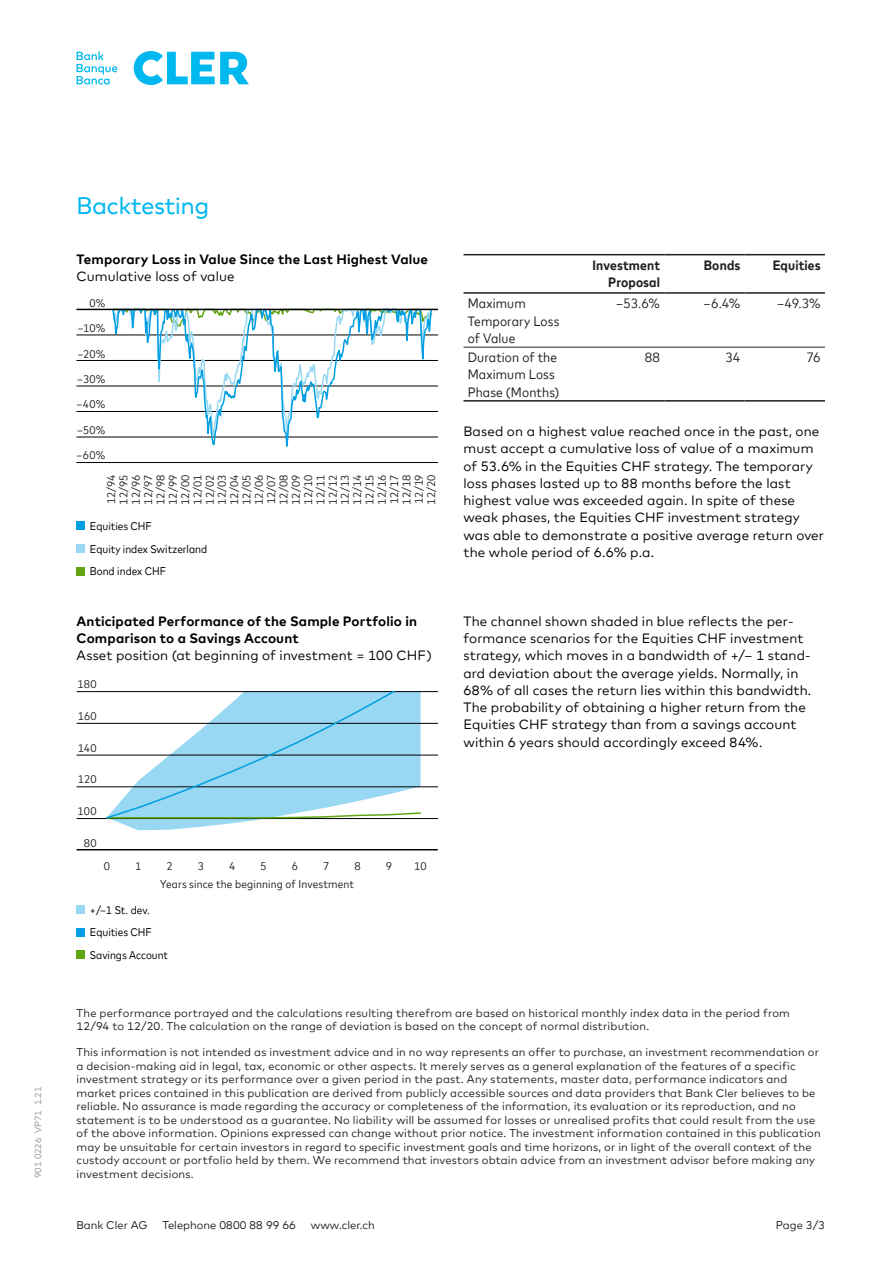
<style>
.page{position:relative;width:893px;height:1263px;background:#fff}
.page>*{position:absolute;margin:0;border:0;box-sizing:border-box;transform-origin:0 0}
.t1{font:24px "Cler Mark Headline";color:#00b8f0}
.t2{font:13.5px/17.2px "Cler Mark Text";letter-spacing:.01em;color:#000}
.t3{font:700 13.5px/17.2px "Cler Mark Text";letter-spacing:.01em;color:#000}
.t4{font:13.5px/17.2px "Cler Mark Narrow";letter-spacing:.01em;color:#231f20}
.t5{font:700 13.5px/17.2px "Cler Mark Narrow";letter-spacing:.01em;color:#231f20;text-align:right}
.t6{font:11.25px/13.5px "Cler Mark Text";letter-spacing:.015em;color:#231f20}
.t7{font:11.25px/12.3px "Cler Mark Narrow";letter-spacing:.005em;color:#231f20;text-align:justify}
.t8{font:11.25px "Cler Mark Narrow";color:#000}
.t9{font:9px "Cler Mark Text";color:#939598}
</style>
<div class="page">
<svg style="left:77px;top:52px;width:40px;height:32px"></svg>
<svg style="left:134px;top:51px;width:115px;height:34px"></svg>
<div style="left:76px;top:521px;width:9px;height:9px;background:#009ee2"></div>
<div style="left:76px;top:905px;width:9px;height:8px;background:#99d8f3"></div>
<div style="left:76px;top:544px;width:9px;height:9px;background:#99d8f3"></div>
<div style="left:76px;top:928px;width:9px;height:8px;background:#009ee2"></div>
<div style="left:76px;top:567px;width:9px;height:8px;background:#61a612"></div>
<div style="left:76px;top:950px;width:9px;height:9px;background:#61a612"></div>
<hr style="left:463px;top:254px;width:121px;height:1px;background:#231f20">
<hr style="left:584px;top:254px;width:80px;height:1px;background:#231f20">
<hr style="left:664px;top:254px;width:81px;height:1px;background:#231f20">
<hr style="left:745px;top:254px;width:80px;height:1px;background:#231f20">
<hr style="left:463px;top:400px;width:121px;height:2px;background:#231f20">
<hr style="left:584px;top:400px;width:80px;height:2px;background:#231f20">
<hr style="left:664px;top:400px;width:81px;height:2px;background:#231f20">
<hr style="left:745px;top:400px;width:80px;height:2px;background:#231f20">
<hr style="left:463px;top:347px;width:121px;height:1px;background:#231f20">
<hr style="left:584px;top:347px;width:80px;height:1px;background:#231f20">
<hr style="left:664px;top:347px;width:81px;height:1px;background:#231f20">
<hr style="left:745px;top:347px;width:80px;height:1px;background:#231f20">
<hr style="left:463px;top:292px;width:121px;height:2px;background:#231f20">
<hr style="left:584px;top:292px;width:80px;height:2px;background:#231f20">
<hr style="left:664px;top:292px;width:81px;height:2px;background:#231f20">
<hr style="left:745px;top:292px;width:80px;height:2px;background:#231f20">
<hr style="left:76px;top:462px;width:362px;height:1px;background:#000">
<hr style="left:76px;top:335px;width:362px;height:1px;background:#000">
<hr style="left:76px;top:360px;width:362px;height:1px;background:#000">
<hr style="left:76px;top:386px;width:362px;height:1px;background:#000">
<hr style="left:76px;top:411px;width:362px;height:1px;background:#000">
<hr style="left:76px;top:437px;width:362px;height:1px;background:#000">
<svg style="left:111px;top:308px;width:322px;height:139px"></svg>
<hr style="left:76px;top:309px;width:362px;height:1px;background:#000">
<hr style="left:77px;top:849px;width:361px;height:1px;background:#000">
<hr style="left:77px;top:786px;width:361px;height:1px;background:#000">
<hr style="left:77px;top:818px;width:361px;height:1px;background:#000">
<hr style="left:77px;top:755px;width:361px;height:1px;background:#000">
<hr style="left:77px;top:723px;width:361px;height:1px;background:#000">
<hr style="left:77px;top:691px;width:361px;height:1px;background:#000">
<svg style="left:105px;top:690px;width:317px;height:140px"></svg>
<p class="t9" style="left:31px;top:1178px;width:93px;rotate:-90deg">901 0226 VP71 1.21</p>
<h1 class="t1" style="left:77px;top:187px;width:134px">Backtesting</h1>
<p class="t3" style="left:77px;top:249px;width:353px">Temporary Loss in Value Since the Last Highest Value</p>
<p class="t2" style="left:77px;top:266px;width:160px">Cumulative loss of value</p>
<p class="t7" style="left:89px;top:296px;width:18px">0%</p>
<p class="t7" style="left:78px;top:321px;width:29px">–10%</p>
<p class="t7" style="left:78px;top:347px;width:29px">–20%</p>
<p class="t7" style="left:77px;top:372px;width:30px">–30%</p>
<p class="t7" style="left:77px;top:397px;width:30px">–40%</p>
<p class="t7" style="left:77px;top:423px;width:30px">–50%</p>
<p class="t7" style="left:77px;top:448px;width:30px">–60%</p>
<p class="t7" style="left:104px;top:505px;width:32px;rotate:-90deg">12/94<br>12/95<br>12/96<br>12/97<br>12/98<br>12/99<br>12/00<br>12/01<br>12/02<br>12/03<br>12/04<br>12/05<br>12/06<br>12/07<br>12/08<br>12/09<br>12/10<br>12/11<br>12/12<br>12/13<br>12/14<br>12/15<br>12/16<br>12/17<br>12/18<br>12/19<br>12/20</p>
<p class="t8" style="left:90px;top:518px;width:63px">Equities CHF</p>
<p class="t8" style="left:90px;top:540px;width:119px">Equity index Switzerland</p>
<p class="t8" style="left:90px;top:563px;width:78px">Bond index CHF</p>
<p class="t3" style="left:76px;top:611px;width:342px">Anticipated Performance of the Sample Portfolio in<br>Comparison to a Savings Account</p>
<p class="t2" style="left:76px;top:646px;width:357px">Asset position (at beginning of investment = 100 CHF)</p>
<p class="t7" style="left:78px;top:677px;width:21px">180</p>
<p class="t7" style="left:78px;top:709px;width:20px">160</p>
<p class="t7" style="left:78px;top:741px;width:20px">140</p>
<p class="t7" style="left:78px;top:772px;width:20px">120</p>
<p class="t7" style="left:78px;top:804px;width:21px">100</p>
<p class="t7" style="left:84px;top:836px;width:14px">80</p>
<p class="t7" style="left:104px;top:859px;width:8px">0</p>
<p class="t7" style="left:135px;top:859px;width:8px">1</p>
<p class="t7" style="left:166px;top:859px;width:8px">2</p>
<p class="t7" style="left:198px;top:859px;width:8px">3</p>
<p class="t7" style="left:229px;top:859px;width:8px">4</p>
<p class="t7" style="left:260px;top:859px;width:8px">5</p>
<p class="t7" style="left:292px;top:859px;width:8px">6</p>
<p class="t7" style="left:323px;top:859px;width:8px">7</p>
<p class="t7" style="left:355px;top:859px;width:8px">8</p>
<p class="t7" style="left:386px;top:859px;width:8px">9</p>
<p class="t7" style="left:414px;top:859px;width:14px">10</p>
<p class="t8" style="left:90px;top:901px;width:61px">+/–1 St. dev.</p>
<p class="t8" style="left:90px;top:924px;width:63px">Equities CHF</p>
<p class="t7" style="left:160px;top:877px;width:195px">Years since the beginning of Investment</p>
<p class="t8" style="left:90px;top:947px;width:80px">Savings Account</p>
<p class="t5" style="left:592px;top:255px;width:69px">Investment<br>Proposal</p>
<p class="t5" style="left:704px;top:255px;width:38px">Bonds</p>
<p class="t5" style="left:773px;top:255px;width:49px">Equities</p>
<p class="t4" style="left:468px;top:294px;width:93px">Maximum<br>Temporary Loss of Value</p>
<p class="t4" style="left:616px;top:294px;width:45px">–53.6%</p>
<p class="t4" style="left:704px;top:294px;width:38px">–6.4%</p>
<p class="t4" style="left:777px;top:294px;width:45px">–49.3%</p>
<p class="t4" style="left:468px;top:348px;width:93px">Duration of the<br>Maximum Loss<br>Phase (Months)</p>
<p class="t4" style="left:645px;top:348px;width:17px">88</p>
<p class="t4" style="left:725px;top:348px;width:16px">34</p>
<p class="t4" style="left:806px;top:348px;width:16px">76</p>
<p class="t2" style="left:463px;top:422px;width:362px">Based on a highest value reached once in the past, one must accept a cumulative loss of value of a maximum of 53.6% in the Equities CHF strategy. The temporary loss phases lasted up to 88 months before the last highest value was exceeded again. In spite of these weak phases, the Equities CHF investment strategy was able to demonstrate a positive average return over the whole period of 6.6% p.a.</p>
<p class="t2" style="left:463px;top:611px;width:349px">The channel shown shaded in blue reflects the per&shy;formance scenarios for the Equities CHF investment strategy, which moves in a bandwidth of +/– 1 stand&shy;ard deviation about the average yields. Normally, in 68% of all cases the return lies within this bandwidth.<br>The probability of obtaining a higher return from the Equities CHF strategy than from a savings account within 6 years should accordingly exceed 84%.</p>
<p class="t6" style="left:77px;top:1005px;width:715px">The performance portrayed and the calculations resulting therefrom are based on historical monthly index data in the period from<br>12/94 to 12/20. The calculation on the range of deviation is based on the concept of normal distribution.</p>
<p class="t6" style="left:77px;top:1045px;width:746px">This information is not intended as investment advice and in no way represents an offer to purchase, an investment recommendation or a decision-making aid in legal, tax, economic or other aspects. It merely serves as a general explanation of the features of a specific investment strategy or its performance over a given period in the past. Any statements, master data, performance indicators and market prices contained in this publication are derived from publicly accessible sources and data providers that Bank Cler believes to be reliable. No assurance is made regarding the accuracy or completeness of the information, its evaluation or its reproduction, and no statement is to be understood as a guarantee. No liability will be assumed for losses or unrealised profits that could result from the use of the above information. Opinions expressed can change without prior notice. The investment information contained in this publication may be unsuitable for certain investors in regard to specific investment goals and time horizons, or in light of the overall context of the custody account or portfolio held by them. We recommend that investors obtain advice from an investment advisor before making any investment decisions.</p>
<p class="t6" style="left:77px;top:1217px;width:72px">Bank Cler AG</p>
<p class="t6" style="left:162px;top:1217px;width:135px">Telephone 0800 88 99 66</p>
<p class="t6" style="left:311px;top:1217px;width:66px">www.cler.ch</p>
<p class="t6" style="left:776px;top:1217px;width:51px">Page 3/3</p>
</div>
